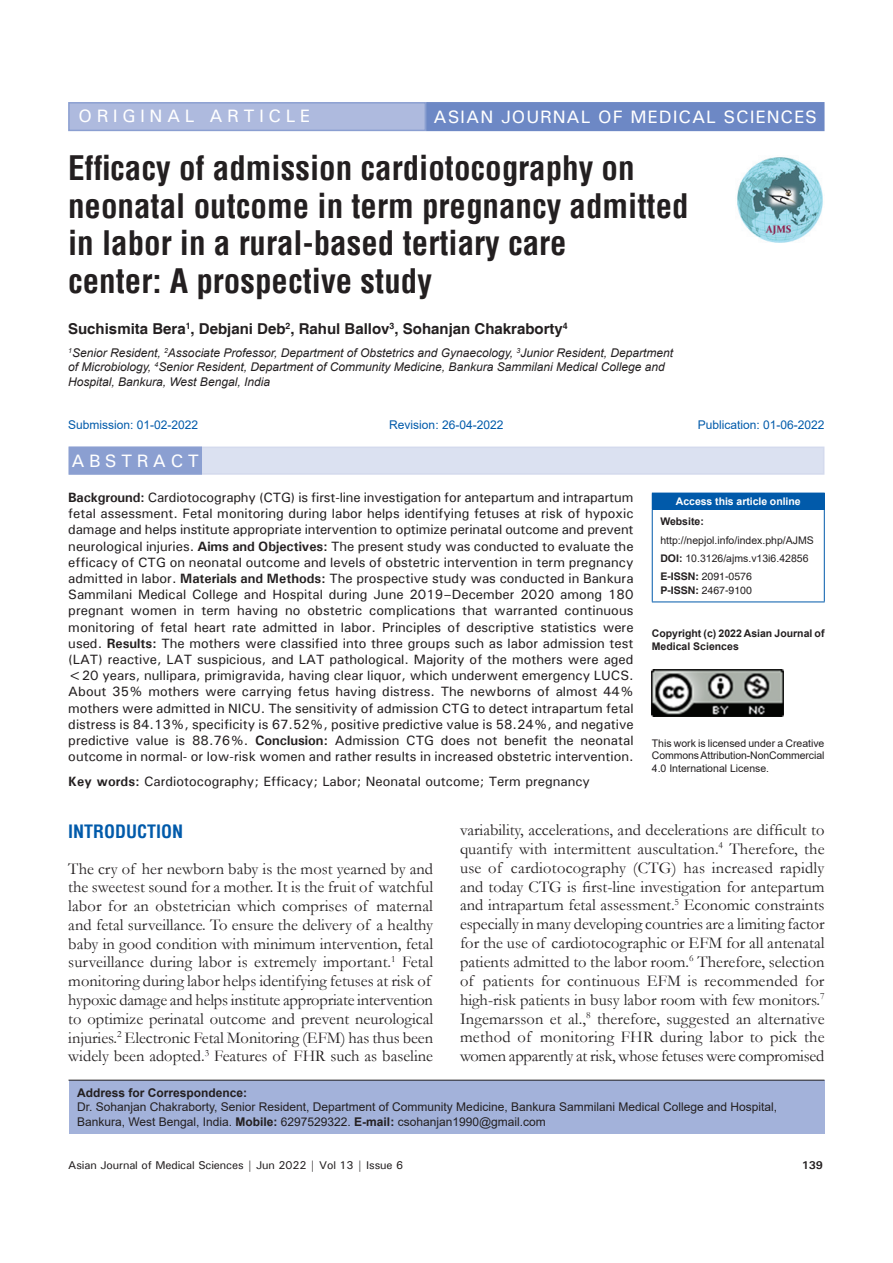
<style>
.page{position:relative;width:893px;height:1263px;background:#fff}
.page>*{position:absolute;margin:0;border:0;box-sizing:border-box;transform-origin:0 0}
.AT{font:700 condensed 33px/37.5px "Helvetica";color:#231f20}
.AH{font:500 18px "Univers";letter-spacing:.05em;color:#fff}
.AH-2{font:500 18px "Univers";letter-spacing:.25em;color:#fff}
.t1{font:700 condensed 18px "Helvetica";color:#015aaa}
.ABSH{font:500 18px "Univers";letter-spacing:.25em;color:#fff}
.TX{font:16.5px/18.9px "Garamond";color:#231f20}
.AU{font:700 15px "Helvetica";color:#231f20}
.ABS{font:500 13.5px/16.2px "Univers";color:#231f20;text-align:justify}
.KWD{font:500 13.5px "Univers";color:#231f20}
.AFF{font:italic 12px/14.4px "Arial";color:#231f20}
.ADD{font:12px/14.4px "Arial";color:#231f20}
.HIS{font:12px "Arial";color:#015aaa}
.t2{font:500 11.25px "Univers";letter-spacing:-.01em;color:#231f20}
.t3{font:700 11.25px "Univers";color:#231f20}
.License{font:10.5px/12.6px "Arial";letter-spacing:-.01em;color:#231f20;text-align:justify}
.License-2{font:700 10.5px/12.6px "Arial";color:#231f20}
.Web{font:10.5px/18.8px "Arial";color:#231f20}
.ISSN{font:10.5px/14.2px "Helvetica";color:#231f20}
.DOI{font:10.5px "Arial";color:#231f20}
.t4{font:700 10.5px "Arial";letter-spacing:-.005em;color:#fff}
.s1{font-weight:700}
</style>
<div class="page">
<div style="left:69px;top:447px;width:755px;height:28px;background:#dbe1f1"></div>
<div style="left:69px;top:447px;width:132px;height:27px;background:#8b9fd1"></div>
<div style="left:68px;top:447px;width:134px;height:28px;border:2px solid #8b9fd1"></div>
<div style="left:69px;top:1080px;width:755px;height:54px;background:#a3b2da"></div>
<hr style="left:69px;top:1080px;width:755px;height:1px;background:#231f20">
<img style="left:737px;top:157px;width:86px;height:86px">
<div style="left:652px;top:493px;width:172px;height:16px;background:#015aaa"></div>
<svg style="left:824px;top:493px;width:1px;height:16px"></svg>
<hr style="left:652px;top:510px;width:1px;height:91px;background:#015aaa">
<hr style="left:652px;top:509px;width:173px;height:1px;background:#015aaa">
<hr style="left:824px;top:510px;width:1px;height:91px;background:#015aaa">
<hr style="left:652px;top:601px;width:173px;height:1px;background:#015aaa">
<img style="left:652px;top:670px;width:132px;height:46px">
<div style="left:69px;top:103px;width:356px;height:27px;background:#aebade"></div>
<div style="left:68px;top:102px;width:358px;height:29px;border:2px solid #8b9fd1"></div>
<div style="left:427px;top:103px;width:397px;height:27px;background:#6d88c5"></div>
<div style="left:426px;top:102px;width:398px;height:29px;border:2px solid #6d88c5"></div>
<p class="AH-2" style="left:79px;top:105px;width:233px">ORIGINAL ARTICLE</p>
<p class="AH" style="left:434px;top:105px;width:385px">ASIAN JOURNAL OF MEDICAL SCIENCES</p>
<p class="AT" style="left:68px;top:149px;width:622px">Efficacy of admission cardiotocography on neonatal outcome in term pregnancy admitted in labor in a rural-based tertiary care<br>center: A prospective study</p>
<p class="AU" style="left:68px;top:320px;width:501px">Suchismita Bera<sup>1</sup>, Debjani Deb<sup>2</sup>, Rahul Ballov<sup>3</sup>, Sohanjan Chakraborty<sup>4</sup></p>
<p class="AFF" style="left:68px;top:346px;width:607px"><sup>1</sup>Senior Resident, <sup>2</sup>Associate Professor, Department of Obstetrics and Gynaecology, <sup>3</sup>Junior Resident, Department of Microbiology, <sup>4</sup>Senior Resident, Department of Community Medicine, Bankura Sammilani Medical College and<br>Hospital, Bankura, West Bengal, India</p>
<p class="HIS" style="left:68px;top:416px;width:132px">Submission: 01-02-2022</p>
<p class="HIS" style="left:389px;top:416px;width:116px">Revision: 26-04-2022</p>
<p class="HIS" style="left:698px;top:416px;width:128px">Publication: 01-06-2022</p>
<p class="ABSH" style="left:71px;top:449px;width:129px">ABSTRACT</p>
<p class="ABS" style="left:68px;top:489px;width:567px"><span class="s1">Background:</span> Cardiotocography (CTG) is first-line investigation for antepartum and intrapartum fetal assessment. Fetal monitoring during labor helps identifying fetuses at risk of hypoxic damage and helps institute appropriate intervention to optimize perinatal outcome and prevent neurological injuries. <span class="s1">Aims and Objectives:</span> The present study was conducted to evaluate the efficacy of CTG on neonatal outcome and levels of obstetric intervention in term pregnancy admitted in labor. <span class="s1">Materials and Methods:</span> The prospective study was conducted in Bankura Sammilani Medical College and Hospital during June 2019–December 2020 among 180 pregnant women in term having no obstetric complications that warranted continuous monitoring of fetal heart rate admitted in labor. Principles of descriptive statistics were used. <span class="s1">Results:</span> The mothers were classified into three groups such as labor admission test (LAT) reactive, LAT suspicious, and LAT pathological. Majority of the mothers were aged &lt;20 years, nullipara, primigravida, having clear liquor, which underwent emergency LUCS.<br>About 35% mothers were carrying fetus having distress. The newborns of almost 44% mothers were admitted in NICU. The sensitivity of admission CTG to detect intrapartum fetal distress is 84.13%, specificity is 67.52%, positive predictive value is 58.24%, and negative predictive value is 88.76%. <span class="s1">Conclusion:</span> Admission CTG does not benefit the neonatal outcome in normal- or low-risk women and rather results in increased obstetric intervention.</p>
<p class="KWD" style="left:68px;top:773px;width:523px"><span class="s1">Key words:</span> Cardiotocography; Efficacy; Labor; Neonatal outcome; Term pregnancy</p>
<p class="t4" style="left:676px;top:494px;width:126px">Access this article online</p>
<p class="Web" style="left:660px;top:512px;width:155px"><span class="s1">Website: </span>http://nepjol.info/index.php/AJMS</p>
<p class="DOI" style="left:660px;top:551px;width:150px"><span class="s1">DOI:</span> 10.3126/ajms.v13i6.42856</p>
<p class="ISSN" style="left:660px;top:569px;width:93px"><span class="s1">E-ISSN:</span> 2091-0576<br><span class="s1">P-ISSN:</span> 2467-9100</p>
<p class="License-2" style="left:652px;top:627px;width:174px">Copyright (c) 2022 Asian Journal of<br>Medical Sciences</p>
<p class="License" style="left:652px;top:737px;width:174px">This work is licensed under a Creative Commons Attribution-NonCommercial 4.0 International License.</p>
<h1 class="t1" style="left:68px;top:819px;width:117px">INTRODUCTION</h1>
<p class="TX" style="left:68px;top:859px;width:366px">The cry of her newborn baby is the most yearned by and the sweetest sound for a mother. It is the fruit of watchful labor for an obstetrician which comprises of maternal and fetal surveillance. To ensure the delivery of a healthy baby in good condition with minimum intervention, fetal surveillance during labor is extremely important.<sup>1</sup> Fetal monitoring during labor helps identifying fetuses at risk of hypoxic damage and helps institute appropriate intervention to optimize perinatal outcome and prevent neurological injuries.<sup>2</sup> Electronic Fetal Monitoring (EFM) has thus been widely been adopted.<sup>3</sup> Features of FHR such as baseline</p>
<p class="TX" style="left:460px;top:820px;width:366px;text-align:justify">variability, accelerations, and decelerations are difficult to quantify with intermittent auscultation.<sup>4</sup> Therefore, the use of cardiotocography (CTG) has increased rapidly and today CTG is first-line investigation for antepartum and intrapartum fetal assessment.<sup>5</sup> Economic constraints especially in many developing countries are a limiting factor for the use of cardiotocographic or EFM for all antenatal patients admitted to the labor room.<sup>6</sup> Therefore, selection of patients for continuous EFM is recommended for high-risk patients in busy labor room with few monitors.<sup>7<br></sup>Ingemarsson et al.,<sup>8</sup> therefore, suggested an alternative method of monitoring FHR during labor to pick the women apparently at risk, whose fetuses were compromised</p>
<p class="ADD" style="left:77px;top:1085px;width:702px"><span class="s1">Address for Correspondence:<br></span>Dr. Sohanjan Chakraborty, Senior Resident, Department of Community Medicine, Bankura Sammilani Medical College and Hospital,<br>Bankura, West Bengal, India. <span class="s1">Mobile:</span> 6297529322. <span class="s1">E-mail:</span> csohanjan1990@gmail.com</p>
<p class="t2" style="left:68px;top:1157px;width:336px">Asian Journal of Medical Sciences | Jun 2022 | Vol 13 | Issue 6</p>
<p class="t3" style="left:802px;top:1157px;width:23px">139</p>
</div>
